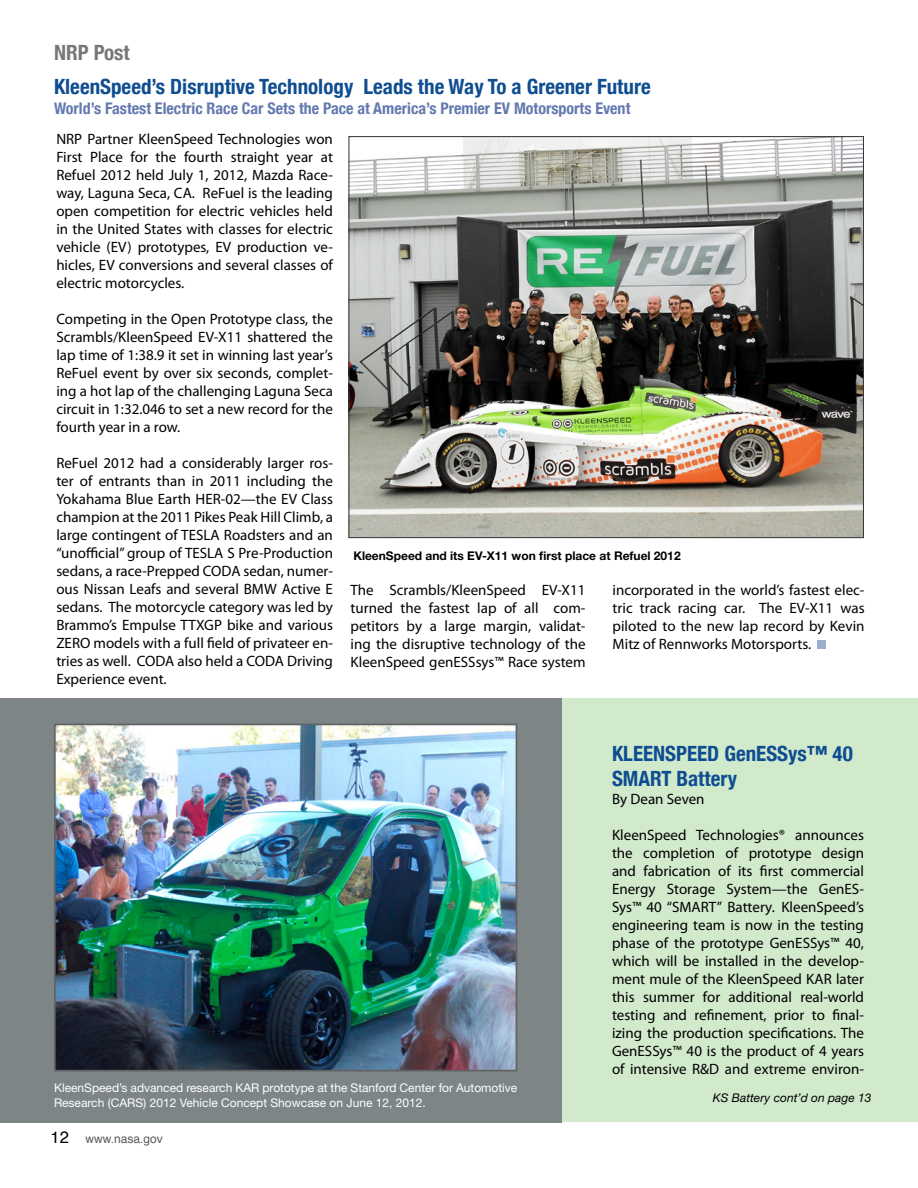
<style>
.page{position:relative;width:918px;height:1188px;background:#fff}
.page>*{position:absolute;margin:0;border:0;box-sizing:border-box;transform-origin:0 0}
.t1{font:700 condensed 21px/25.2px "Helvetica Neue";color:#0f4d91}
.t2{font:700 condensed 21px "Helvetica Neue";color:#77787b}
.t3{font:700 condensed 16.05px "Helvetica Neue";color:#6379af}
.t4{font:15px/18px "Myriad Pro";color:#000;text-align:justify}
.t5{font:12px/14.4px "Helvetica Neue";color:#fff}
.t6{font:700 12px "Helvetica Neue";color:#000}
.t7{font:italic 12px "Helvetica Neue";color:#000}
.t8{font:12px "Helvetica";color:#58595b}
.s1{font-size:16.5px;color:#000}
</style>
<div class="page">
<svg style="left:562px;top:538px;width:356px;height:584px;fill:#d1eacc"></svg>
<div style="left:0;top:698px;width:562px;height:424px;background:#7d8587"></div>
<img style="left:57px;top:727px;width:457px;height:341px">
<div style="left:54px;top:724px;width:463px;height:347px;border:2px solid #616264"></div>
<img style="left:350px;top:138px;width:512px;height:398px">
<div style="left:818px;top:640px;width:8px;height:9px;background:#9caecb"></div>
<h1 class="t2" style="left:54px;top:40px;width:77px">NRP Post</h1>
<h1 class="t1" style="left:54px;top:74px;width:598px">KleenSpeed’s Disruptive Technology Leads the Way To a Greener Future</h1>
<p class="t3" style="left:54px;top:98px;width:578px">World’s Fastest Electric Race Car Sets the Pace at America’s Premier EV Motorsports Event</p>
<p class="t4" style="left:56px;top:130px;width:278px">NRP Partner KleenSpeed Technologies won First Place for the fourth straight year at Refuel 2012 held July 1, 2012, Mazda Race&shy;way, Laguna Seca, CA. ReFuel is the leading open competition for electric vehicles held in the United States with classes for electric vehicle (EV) prototypes, EV production ve&shy;hicles, EV conversions and several classes of electric motorcycles.</p>
<p class="t4" style="left:56px;top:310px;width:278px">Competing in the Open Prototype class, the Scrambls/KleenSpeed EV-X11 shattered the lap time of 1:38.9 it set in winning last year’s ReFuel event by over six seconds, complet&shy;ing a hot lap of the challenging Laguna Seca circuit in 1:32.046 to set a new record for the fourth year in a row.</p>
<p class="t4" style="left:56px;top:454px;width:278px">ReFuel 2012 had a considerably larger ros&shy;ter of entrants than in 2011 including the Yokahama Blue Earth HER-02—the EV Class champion at the 2011 Pikes Peak Hill Climb, a large contingent of TESLA Roadsters and an “unofficial” group of TESLA S Pre-Production sedans, a race-Prepped CODA sedan, numer&shy;ous Nissan Leafs and several BMW Active E sedans. The motorcycle category was led by Brammo’s Empulse TTXGP bike and various ZERO models with a full field of privateer en&shy;tries as well. CODA also held a CODA Driving Experience event.</p>
<p class="t6" style="left:353px;top:548px;width:329px">KleenSpeed and its EV-X11 won first place at Refuel 2012</p>
<p class="t4" style="left:351px;top:580px;width:237px">The Scrambls/KleenSpeed EV-X11 turned the fastest lap of all com&shy;petitors by a large margin, validat&shy;ing the disruptive technology of the KleenSpeed genESSsys™ Race system</p>
<p class="t4" style="left:613px;top:581px;width:254px">incorporated in the world’s fastest elec&shy;tric track racing car. The EV-X11 was piloted to the new lap record by Kevin Mitz of Rennworks Motorsports.</p>
<p class="t5" style="left:54px;top:1081px;width:465px">KleenSpeed’s advanced research KAR prototype at the Stanford Center for Automotive<br>Research (CARS) 2012 Vehicle Concept Showcase on June 12, 2012.</p>
<p class="t8" style="left:51px;top:1129px;width:114px"><span class="s1">12</span> www.nasa.gov</p>
<h1 class="t1" style="left:612px;top:741px;width:242px">KLEENSPEED GenESSys™ 40<br>SMART Battery  </h1>
<p class="t4" style="left:612px;top:790px;width:94px">By Dean Seven</p>
<p class="t4" style="left:612px;top:826px;width:254px">KleenSpeed Technologies® announces the completion of prototype design and fabrication of its first commercial Energy Storage System—the GenES-Sys™ 40 “SMART” Battery. KleenSpeed’s engineering team is now in the testing phase of the prototype GenESSys™ 40, which will be installed in the develop&shy;ment mule of the KleenSpeed KAR later this summer for additional real-world testing and refinement, prior to final&shy;izing the production specifications. The GenESSys™ 40 is the product of 4 years of intensive R&amp;D and extreme environ-</p>
<p class="t7" style="left:713px;top:1091px;width:160px">KS Battery cont’d on page 13</p>
</div>
